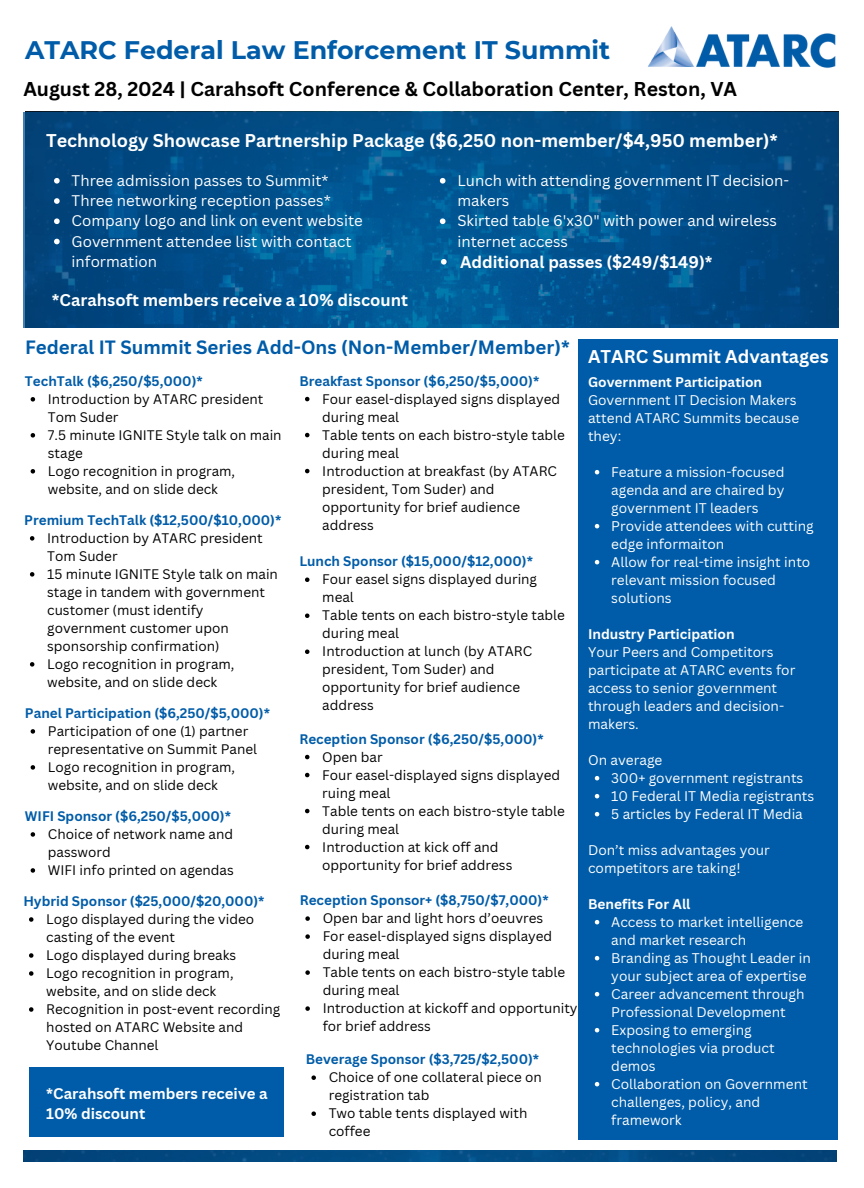
<style>
.page{position:relative;width:864px;height:1188px;background:#fff}
.page>*{position:absolute;margin:0;border:0;box-sizing:border-box;transform-origin:0 0}
.t1{font:700 25.35px "Montserrat";color:#005ca8}
.t2{font:700 19.5px "Canva Sans";color:#000}
.t3{font:700 18.75px "Canva Sans";color:#005ca8}
.t4{font:700 18px "Canva Sans";color:#fff}
.t5{font:700 16.5px "Canva Sans";color:#fff}
.t6{font:15px/20.2px "Canva Sans";color:#fff}
.t7{font:700 15px/20.2px "Canva Sans";color:#fff}
.t8{font:13.65px/18px "Canva Sans";color:#fff}
.t9{font:700 13.65px "Canva Sans";color:#fff}
.t10{font:13.5px/18px "Canva Sans";color:#000}
.t11{font:700 13.5px "Canva Sans";color:#005ca8}
</style>
<div class="page">
<img style="left:647px;top:26px;width:189px;height:42px">
<svg style="left:23px;top:112px;width:816px;height:216px;background:#014f89"></svg>
<div style="left:579px;top:339px;width:259px;height:800px;background:#005ca8"></div>
<svg style="left:54px;top:178px;width:6px;height:6px"></svg>
<svg style="left:54px;top:198px;width:6px;height:6px"></svg>
<svg style="left:54px;top:218px;width:6px;height:6px"></svg>
<svg style="left:54px;top:239px;width:6px;height:5px"></svg>
<svg style="left:440px;top:178px;width:6px;height:6px"></svg>
<svg style="left:440px;top:218px;width:6px;height:6px"></svg>
<svg style="left:441px;top:259px;width:6px;height:6px"></svg>
<svg style="left:595px;top:470px;width:4px;height:4px"></svg>
<svg style="left:595px;top:524px;width:4px;height:4px"></svg>
<svg style="left:595px;top:560px;width:4px;height:4px"></svg>
<svg style="left:595px;top:776px;width:4px;height:4px"></svg>
<svg style="left:595px;top:794px;width:4px;height:4px"></svg>
<svg style="left:595px;top:812px;width:4px;height:4px"></svg>
<svg style="left:595px;top:920px;width:4px;height:4px"></svg>
<svg style="left:595px;top:956px;width:4px;height:4px"></svg>
<svg style="left:595px;top:992px;width:4px;height:4px"></svg>
<svg style="left:595px;top:1028px;width:4px;height:4px"></svg>
<svg style="left:595px;top:1082px;width:4px;height:4px"></svg>
<svg style="left:31px;top:397px;width:4px;height:5px"></svg>
<svg style="left:31px;top:433px;width:4px;height:5px"></svg>
<svg style="left:31px;top:469px;width:4px;height:5px"></svg>
<svg style="left:30px;top:536px;width:4px;height:5px"></svg>
<svg style="left:30px;top:572px;width:4px;height:5px"></svg>
<svg style="left:30px;top:662px;width:4px;height:5px"></svg>
<svg style="left:31px;top:729px;width:4px;height:5px"></svg>
<svg style="left:31px;top:765px;width:4px;height:5px"></svg>
<svg style="left:31px;top:832px;width:4px;height:5px"></svg>
<svg style="left:31px;top:868px;width:4px;height:5px"></svg>
<svg style="left:29px;top:917px;width:4px;height:5px"></svg>
<svg style="left:29px;top:953px;width:4px;height:5px"></svg>
<svg style="left:29px;top:971px;width:4px;height:5px"></svg>
<svg style="left:29px;top:1007px;width:4px;height:5px"></svg>
<svg style="left:305px;top:397px;width:4px;height:4px"></svg>
<svg style="left:305px;top:433px;width:4px;height:4px"></svg>
<svg style="left:305px;top:469px;width:4px;height:4px"></svg>
<svg style="left:305px;top:578px;width:4px;height:4px"></svg>
<svg style="left:305px;top:614px;width:4px;height:4px"></svg>
<svg style="left:305px;top:650px;width:4px;height:4px"></svg>
<svg style="left:305px;top:755px;width:4px;height:4px"></svg>
<svg style="left:305px;top:773px;width:4px;height:4px"></svg>
<svg style="left:305px;top:809px;width:4px;height:4px"></svg>
<svg style="left:305px;top:845px;width:4px;height:4px"></svg>
<svg style="left:305px;top:916px;width:5px;height:5px"></svg>
<svg style="left:305px;top:934px;width:5px;height:5px"></svg>
<svg style="left:305px;top:970px;width:5px;height:5px"></svg>
<svg style="left:305px;top:1006px;width:5px;height:5px"></svg>
<svg style="left:23px;top:1151px;width:814px;height:11px;background:#024981"></svg>
<svg style="left:311px;top:1075px;width:5px;height:5px"></svg>
<svg style="left:311px;top:1111px;width:5px;height:5px"></svg>
<div style="left:30px;top:1067px;width:254px;height:69px;background:#005ca8"></div>
<h2 class="t1" style="left:25px;top:35px;width:587px">ATARC Federal Law Enforcement IT Summit</h2>
<p class="t2" style="left:23px;top:75px;width:715px">August 28, 2024 | Carahsoft Conference &amp; Collaboration Center, Reston, VA</p>
<h2 class="t4" style="left:46px;top:128px;width:733px">Technology Showcase Partnership Package ($6,250 non-member/$4,950 member)*</h2>
<p class="t6" style="left:72px;top:170px;width:259px">Three admission passes to Summit*</p>
<p class="t6" style="left:72px;top:190px;width:261px">Three networking reception passes*</p>
<p class="t6" style="left:72px;top:210px;width:293px">Company logo and link on event website</p>
<p class="t6" style="left:72px;top:231px;width:282px">Government attendee list with contact information</p>
<p class="t6" style="left:457px;top:170px;width:333px">Lunch with attending government IT decision&shy;makers</p>
<p class="t6" style="left:457px;top:210px;width:321px">Skirted table 6'x30" with power and wireless internet access</p>
<p class="t5" style="left:460px;top:250px;width:254px">Additional passes ($249/$149)*</p>
<h3 class="t5" style="left:52px;top:289px;width:358px">*Carahsoft members receive a 10% discount</h3>
<p class="t3" style="left:25px;top:334px;width:546px">Federal IT Summit Series Add-Ons (Non-Member/Member)*</p>
<h3 class="t11" style="left:25px;top:371px;width:179px">TechTalk ($6,250/$5,000)*</h3>
<h5 class="t10" style="left:48px;top:390px;width:217px">Introduction by ATARC president<br>Tom Suder</h5>
<p class="t10" style="left:48px;top:426px;width:235px">7.5 minute IGNITE Style talk on main stage</p>
<p class="t10" style="left:48px;top:462px;width:189px">Logo recognition in program, website, and on slide deck</p>
<p class="t11" style="left:24px;top:510px;width:259px">Premium TechTalk ($12,500/$10,000)*</p>
<h5 class="t10" style="left:47px;top:529px;width:217px">Introduction by ATARC president<br>Tom Suder</h5>
<p class="t10" style="left:47px;top:565px;width:232px">15 minute IGNITE Style talk on main stage in tandem with government customer (must identify government customer upon sponsorship confirmation)</p>
<p class="t10" style="left:47px;top:655px;width:189px">Logo recognition in program, website, and on slide deck</p>
<p class="t11" style="left:25px;top:703px;width:247px">Panel Participation ($6,250/$5,000)*</p>
<h5 class="t10" style="left:48px;top:722px;width:211px">Participation of one (1) partner representative on Summit Panel</h5>
<p class="t10" style="left:48px;top:758px;width:189px">Logo recognition in program, website, and on slide deck</p>
<p class="t11" style="left:25px;top:807px;width:208px">WIFI Sponsor ($6,250/$5,000)*</p>
<p class="t10" style="left:48px;top:825px;width:187px">Choice of network name and password</p>
<p class="t10" style="left:48px;top:861px;width:187px">WIFI info printed on agendas</p>
<h5 class="t11" style="left:23px;top:892px;width:243px">Hybrid Sponsor ($25,000/$20,000)*</h5>
<p class="t10" style="left:46px;top:910px;width:209px">Logo displayed during the video casting of the event</p>
<p class="t10" style="left:46px;top:946px;width:191px">Logo displayed during breaks</p>
<p class="t10" style="left:46px;top:964px;width:189px">Logo recognition in program, website, and on slide deck</p>
<p class="t10" style="left:46px;top:1000px;width:236px">Recognition in post-event recording hosted on ATARC Website and<br>Youtube Channel</p>
<h5 class="t11" style="left:299px;top:371px;width:241px">Breakfast Sponsor ($6,250/$5,000)*</h5>
<p class="t10" style="left:322px;top:389px;width:239px">Four easel-displayed signs displayed during meal</p>
<p class="t10" style="left:322px;top:425px;width:244px">Table tents on each bistro-style table during meal</p>
<h2 class="t10" style="left:322px;top:461px;width:236px">Introduction at breakfast (by ATARC president, Tom Suder) and opportunity for brief audience address</h2>
<p class="t11" style="left:299px;top:552px;width:235px">Lunch Sponsor ($15,000/$12,000)*</p>
<p class="t10" style="left:322px;top:570px;width:216px">Four easel signs displayed during meal</p>
<p class="t10" style="left:322px;top:606px;width:244px">Table tents on each bistro-style table during meal</p>
<p class="t10" style="left:322px;top:642px;width:211px">Introduction at lunch (by ATARC president, Tom Suder) and opportunity for brief audience address</p>
<p class="t11" style="left:299px;top:729px;width:246px">Reception Sponsor ($6,250/$5,000)*</p>
<p class="t10" style="left:322px;top:747px;width:62px">Open bar</p>
<p class="t10" style="left:322px;top:765px;width:239px">Four easel-displayed signs displayed ruing meal</p>
<p class="t10" style="left:322px;top:801px;width:244px">Table tents on each bistro-style table during meal</p>
<p class="t10" style="left:322px;top:837px;width:192px">Introduction at kick off and opportunity for brief address</p>
<p class="t11" style="left:300px;top:891px;width:250px">Reception Sponsor+ ($8,750/$7,000)*</p>
<p class="t10" style="left:323px;top:909px;width:222px">Open bar and light hors d’oeuvres</p>
<p class="t10" style="left:323px;top:927px;width:231px">For easel-displayed signs displayed during meal</p>
<h5 class="t10" style="left:323px;top:963px;width:244px">Table tents on each bistro-style table during meal</h5>
<p class="t10" style="left:323px;top:999px;width:256px">Introduction at kickoff and opportunity for brief address</p>
<p class="t11" style="left:306px;top:1050px;width:235px">Beverage Sponsor ($3,725/$2,500)*</p>
<p class="t10" style="left:329px;top:1068px;width:215px">Choice of one collateral piece on registration tab</p>
<p class="t10" style="left:329px;top:1104px;width:200px">Two table tents displayed with coffee</p>
<p class="t7" style="left:46px;top:1083px;width:223px">*Carahsoft members receive a<br>10% discount</p>
<h2 class="t4" style="left:588px;top:344px;width:242px">ATARC Summit Advantages</h2>
<h5 class="t9" style="left:588px;top:372px;width:176px">Government Participation</h5>
<p class="t8" style="left:588px;top:390px;width:213px">Government IT Decision Makers attend ATARC Summits because they:</p>
<p class="t8" style="left:611px;top:462px;width:175px;text-align:justify">Feature a mission-focused agenda and are chaired by government IT leaders</p>
<p class="t8" style="left:611px;top:516px;width:204px">Provide attendees with cutting edge informaiton</p>
<h5 class="t8" style="left:611px;top:552px;width:201px">Allow for real-time insight into relevant mission focused solutions</h5>
<p class="t9" style="left:588px;top:624px;width:148px">Industry Participation</p>
<p class="t8" style="left:588px;top:642px;width:209px">Your Peers and Competitors participate at ATARC events for access to senior government through leaders and decision&shy;makers.</p>
<p class="t8" style="left:588px;top:750px;width:76px">On average</p>
<h5 class="t8" style="left:611px;top:768px;width:194px">300+ government registrants</h5>
<p class="t8" style="left:611px;top:786px;width:205px">10 Federal IT Media registrants</p>
<p class="t8" style="left:611px;top:804px;width:193px">5 articles by Federal IT Media</p>
<h5 class="t8" style="left:588px;top:840px;width:183px">Don’t miss advantages your competitors are taking!</h5>
<p class="t9" style="left:588px;top:894px;width:104px">Benefits For All</p>
<p class="t8" style="left:611px;top:912px;width:194px">Access to market intelligence and market research</p>
<h5 class="t8" style="left:611px;top:948px;width:201px">Branding as Thought Leader in your subject area of expertise</h5>
<p class="t8" style="left:611px;top:984px;width:195px">Career advancement through<br>Professional Development</p>
<p class="t8" style="left:611px;top:1020px;width:165px">Exposing to emerging technologies via product demos</p>
<p class="t8" style="left:611px;top:1074px;width:198px">Collaboration on Government challenges, policy, and framework</p>
</div>
